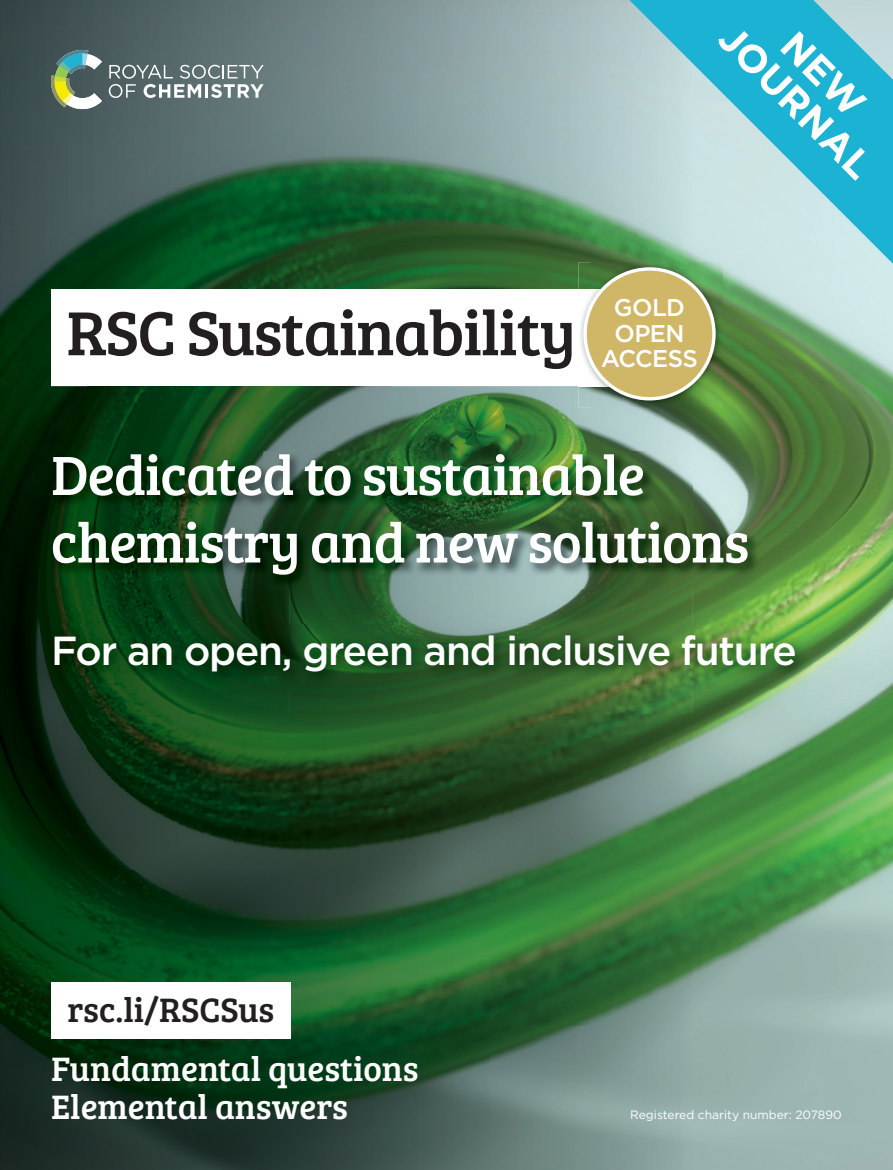
<style>
.page{position:relative;width:893px;height:1170px;background:#fff}
.page>*{position:absolute;margin:0;border:0;box-sizing:border-box;transform-origin:0 0}
.t1{font:64.2px "Bree Serif";letter-spacing:-.02em;color:#231f20}
.t2{font:57px/67.5px "Bree Serif";letter-spacing:-.02em;color:#fff}
.t3{font:500 40.5px "Gotham";letter-spacing:-.03em;color:#fff}
.t4{font:700 39px "Gotham";color:#fff}
.t5{font:34.95px/38px "Bree Serif";color:#fff}
.t6{font:34.95px "Bree Serif";color:#231f20}
.t7{font:500 24.15px/25.2px "Gotham";letter-spacing:-.025em;color:#fff;text-align:center}
.t8{font:12px "Gotham";color:#fff}
</style>
<div class="page">
<img style="left:692px;top:289px;width:201px;height:880px">
<img style="left:0;top:0;width:591px;height:143px">
<img style="left:591px;top:0;width:17px;height:262px">
<img style="left:0;top:143px;width:188px;height:156px">
<img style="left:188px;top:143px;width:404px;height:146px">
<img style="left:0;top:299px;width:88px;height:870px">
<img style="left:88px;top:386px;width:503px;height:65px">
<img style="left:591px;top:407px;width:101px;height:44px">
<img style="left:88px;top:588px;width:604px;height:581px">
<svg style="left:109px;top:65px;width:155px;height:33px"></svg>
<img style="left:56px;top:50px;width:32px;height:4px">
<img style="left:51px;top:75px;width:4px;height:32px">
<svg style="left:55px;top:54px;width:47px;height:55px"></svg>
<svg style="left:608px;top:0;width:285px;height:289px;background:#88ccd5"></svg>
<div style="left:51px;top:981px;width:240px;height:57px;background:#fff"></div>
<img style="left:50px;top:451px;width:711px;height:137px">
<img style="left:44px;top:624px;width:767px;height:64px">
<div style="left:51px;top:289px;width:612px;height:97px;background:#fff"></div>
<img style="left:578px;top:262px;width:144px;height:145px">
<img style="left:578px;top:289px;width:32px;height:97px">
<div style="left:585px;top:269px;width:129px;height:130px;background:#cfb767;border-radius:50%"></div>
<div style="left:583px;top:267px;width:133px;height:133px;border:3px solid #fff;border-radius:50%"></div>
<div style="left:780px;top:31px;width:88px;height:88px;background:#1bb2d3"></div>
<p class="t4" style="left:735px;top:22px;width:200px;rotate:45deg">JOURNAL</p>
<p class="t1" style="left:66px;top:286px;width:511px">RSC Sustainability</p>
<p class="t7" style="left:601px;top:297px;width:98px">GOLD<br>OPEN<br>ACCESS</p>
<p class="t2" style="left:51px;top:438px;width:700px">Dedicated to sustainable chemistry and new solutions</p>
<p class="t3" style="left:51px;top:633px;width:747px">For an open, green and inclusive future</p>
<p class="t6" style="left:68px;top:984px;width:208px">rsc.li/RSCSus</p>
<p class="t5" style="left:51px;top:1047px;width:369px">Fundamental questions<br>Elemental answers</p>
<p class="t8" style="left:630px;top:1109px;width:213px">Registered charity number: 207890</p>
</div>
